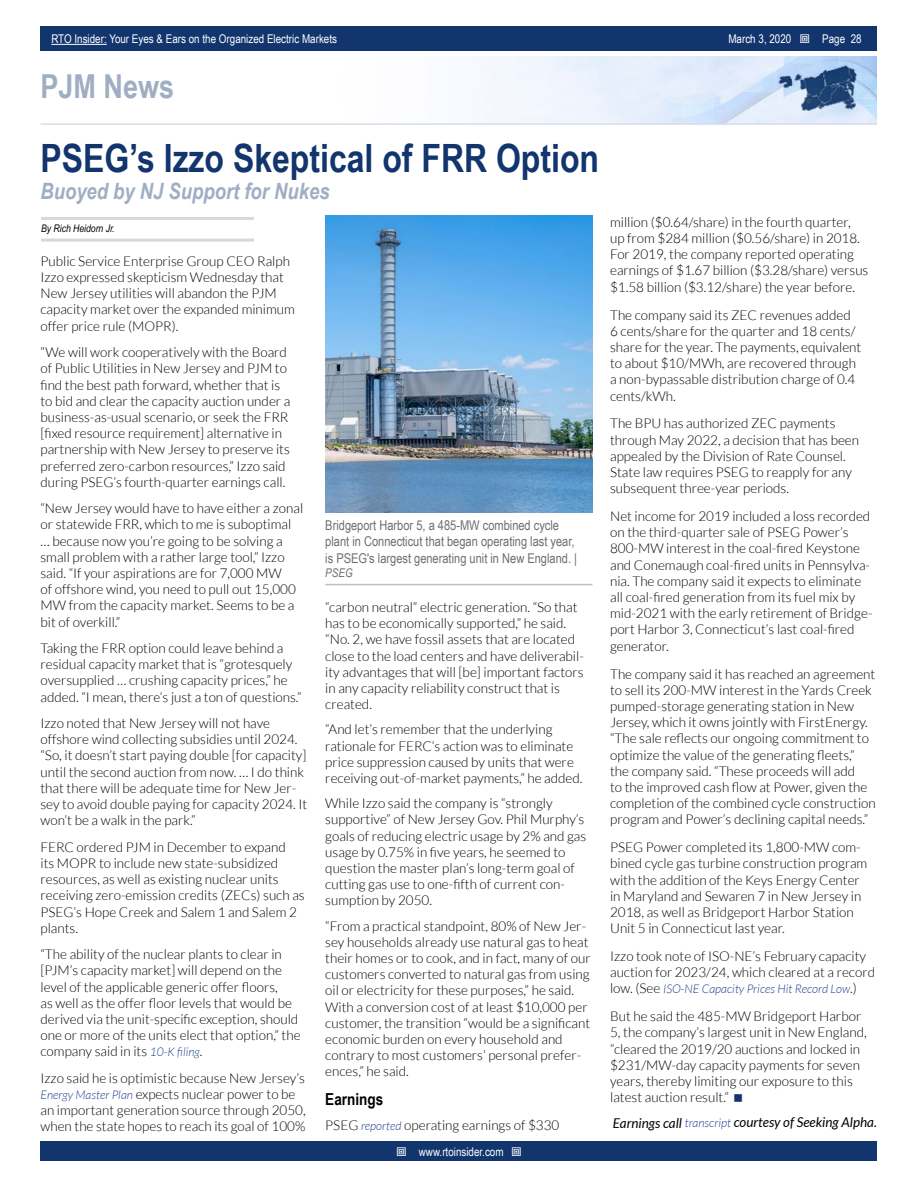
<style>
.page{position:relative;width:918px;height:1188px;background:#fff}
.page>*{position:absolute;margin:0;border:0;box-sizing:border-box;transform-origin:0 0}
.t1{font:700 39px "Arial Narrow";color:#11356c}
.t2{font:700 33px "Arial Narrow";color:#a0aec4}
.t3{font:italic 700 22.5px "Arial Narrow";color:#a0aec4}
.t4{font:700 16.5px "Arial Narrow";color:#000}
.t5{font:300 13.5px/16.2px "Lato";color:#000}
.t6{font:13.5px/16.2px "Arial Narrow";color:#6d6e71}
.t7{font:italic 13.5px "Lato";color:#000}
.t8{font:12px "Arial Narrow";color:#fff}
.t9{font:italic 300 12px "Lato";color:#25408f}
.t10{font:italic 12px "Arial Narrow";color:#6d6e71}
.t11{font:italic 10.5px "Arial Narrow";color:#000}
.s1{font-style:italic;font-size:12px;color:#25408f}
.s2{font-style:normal;font-size:13.5px;color:#000}
.s3{font-weight:300;font-size:12px;color:#25408f}
</style>
<div class="page">
<div style="left:41px;top:1142px;width:836px;height:19px;background:#11356c"></div>
<div style="left:41px;top:27px;width:836px;height:24px;background:#11356c"></div>
<hr style="left:51px;top:44px;width:56px;height:1px;background:#fff">
<img style="left:474px;top:56px;width:403px;height:67px">
<hr style="left:40px;top:123px;width:837px;height:2px;background:#d6deec">
<hr style="left:41px;top:217px;width:213px;height:3px;background:#d8d8d8">
<hr style="left:41px;top:239px;width:213px;height:3px;background:#d8d8d8">
<hr style="left:325px;top:584px;width:267px;height:1px;background:#bfbfbf">
<img style="left:326px;top:216px;width:267px;height:297px">
<p class="t8" style="left:51px;top:30px;width:287px">RTO Insider: Your Eyes &amp; Ears on the Organized Electric Markets</p>
<p class="t8" style="left:728px;top:30px;width:64px">March 3, 2020</p>
<p class="t8" style="left:822px;top:30px;width:41px">Page 28</p>
<h2 class="t2" style="left:40px;top:61px;width:135px">PJM News</h2>
<h1 class="t1" style="left:40px;top:129px;width:560px">PSEG’s Izzo Skeptical of FRR Option</h1>
<h3 class="t3" style="left:40px;top:174px;width:291px">Buoyed by NJ Support for Nukes</h3>
<p class="t11" style="left:41px;top:221px;width:75px">By Rich Heidorn Jr.</p>
<p class="t5" style="left:40px;top:253px;width:256px">Public Service Enterprise Group CEO Ralph Izzo expressed skepticism Wednesday that New Jersey utilities will abandon the PJM capacity market over the expanded minimum offer price rule (MOPR).</p>
<p class="t5" style="left:40px;top:344px;width:251px">“We will work cooperatively with the Board of Public Utilities in New Jersey and PJM to find the best path forward, whether that is to bid and clear the capacity auction under a business-as-usual scenario, or seek the FRR [fixed resource requirement] alternative in partnership with New Jersey to preserve its preferred zero-carbon resources,” Izzo said during PSEG’s fourth-quarter earnings call.</p>
<p class="t5" style="left:40px;top:500px;width:264px">“New Jersey would have to have either a zonal or statewide FRR, which to me is suboptimal … because now you’re going to be solving a small problem with a rather large tool,” Izzo said. “If your aspirations are for 7,000 MW<br>of offshore wind, you need to pull out 15,000<br>MW from the capacity market. Seems to be a bit of overkill.”</p>
<p class="t5" style="left:40px;top:640px;width:262px">Taking the FRR option could leave behind a residual capacity market that is “grotesquely oversupplied … crushing capacity prices,” he added. “I mean, there’s just a ton of questions.”</p>
<p class="t5" style="left:40px;top:715px;width:268px">Izzo noted that New Jersey will not have offshore wind collecting subsidies until 2024. “So, it doesn’t start paying double [for capacity] until the second auction from now. … I do think that there will be adequate time for New Jer&shy;sey to avoid double paying for capacity 2024. It won’t be a walk in the park.”</p>
<p class="t5" style="left:40px;top:839px;width:266px">FERC ordered PJM in December to expand<br>its MOPR to include new state-subsidized resources, as well as existing nuclear units receiving zero-emission credits (ZECs) such as PSEG’s Hope Creek and Salem 1 and Salem 2 plants.</p>
<p class="t5" style="left:40px;top:946px;width:262px">“The ability of the nuclear plants to clear in [PJM’s capacity market] will depend on the level of the applicable generic offer floors,<br>as well as the offer floor levels that would be derived via the unit-specific exception, should one or more of the units elect that option,” the company said in its <span class="s1">10-K filing</span>.</p>
<p class="t5" style="left:40px;top:1070px;width:267px">Izzo said he is optimistic because New Jersey’s <span class="s1">Energy Master Plan</span> expects nuclear power to be an important generation source through 2050, when the state hopes to reach its goal of 100%</p>
<p class="t6" style="left:325px;top:517px;width:253px">Bridgeport Harbor 5, a 485-MW combined cycle plant in Connecticut that began operating last year, is PSEG's largest generating unit in New England. |</p>
<p class="t10" style="left:325px;top:564px;width:29px">PSEG</p>
<p class="t5" style="left:325px;top:599px;width:260px">“carbon neutral” electric generation. “So that has to be economically supported,” he said. “No. 2, we have fossil assets that are located close to the load centers and have deliverabil&shy;ity advantages that will [be] important factors in any capacity reliability construct that is created.</p>
<p class="t5" style="left:325px;top:722px;width:259px">“And let’s remember that the underlying rationale for FERC’s action was to eliminate price suppression caused by units that were receiving out-of-market payments,” he added.</p>
<p class="t5" style="left:325px;top:795px;width:263px">While Izzo said the company is “strongly supportive” of New Jersey Gov. Phil Murphy’s goals of reducing electric usage by 2% and gas usage by 0.75% in five years, he seemed to question the master plan’s long-term goal of cutting gas use to one-fifth of current con&shy;sumption by 2050.</p>
<p class="t5" style="left:325px;top:918px;width:267px">“From a practical standpoint, 80% of New Jer&shy;sey households already use natural gas to heat their homes or to cook, and in fact, many of our customers converted to natural gas from using oil or electricity for these purposes,” he said.<br>With a conversion cost of at least $10,000 per customer, the transition “would be a significant economic burden on every household and contrary to most customers’ personal prefer&shy;ences,” he said.</p>
<p class="t4" style="left:325px;top:1087px;width:59px">Earnings</p>
<p class="t5" style="left:325px;top:1118px;width:236px">PSEG <span class="s1">reported</span> operating earnings of $330</p>
<p class="t8" style="left:419px;top:1143px;width:86px">www.rtoinsider.com</p>
<p class="t5" style="left:610px;top:214px;width:260px">million ($0.64/share) in the fourth quarter, up from $284 million ($0.56/share) in 2018.<br>For 2019, the company reported operating earnings of $1.67 billion ($3.28/share) versus $1.58 billion ($3.12/share) the year before.</p>
<p class="t5" style="left:610px;top:307px;width:253px">The company said its ZEC revenues added 6 cents/share for the quarter and 18 cents/ share for the year. The payments, equivalent to about $10/MWh, are recovered through a non-bypassable distribution charge of 0.4 cents/kWh.</p>
<p class="t5" style="left:610px;top:415px;width:251px">The BPU has authorized ZEC payments through May 2022, a decision that has been appealed by the Division of Rate Counsel.<br>State law requires PSEG to reapply for any subsequent three-year periods.</p>
<p class="t5" style="left:610px;top:508px;width:264px">Net income for 2019 included a loss recorded on the third-quarter sale of PSEG Power’s 800-MW interest in the coal-fired Keystone and Conemaugh coal-fired units in Pennsylva&shy;nia. The company said it expects to eliminate all coal-fired generation from its fuel mix by mid-2021 with the early retirement of Bridge&shy;port Harbor 3, Connecticut’s last coal-fired generator.</p>
<p class="t5" style="left:610px;top:666px;width:267px">The company said it has reached an agreement to sell its 200-MW interest in the Yards Creek pumped-storage generating station in New Jersey, which it owns jointly with FirstEnergy. “The sale reflects our ongoing commitment to optimize the value of the generating fleets,” the company said. “These proceeds will add<br>to the improved cash flow at Power, given the completion of the combined cycle construction program and Power’s declining capital needs.”</p>
<p class="t5" style="left:610px;top:839px;width:259px">PSEG Power completed its 1,800-MW com&shy;bined cycle gas turbine construction program with the addition of the Keys Energy Center in Maryland and Sewaren 7 in New Jersey in 2018, as well as Bridgeport Harbor Station Unit 5 in Connecticut last year.</p>
<p class="t5" style="left:610px;top:948px;width:267px">Izzo took note of ISO-NE’s February capacity auction for 2023/24, which cleared at a record</p>
<p class="t9" style="left:610px;top:983px;width:248px"><span class="s2">low. (See</span> ISO-NE Capacity Prices Hit Record Low<span class="s2">.)</span></p>
<p class="t5" style="left:610px;top:1008px;width:258px">But he said the 485-MW Bridgeport Harbor 5, the company’s largest unit in New England, “cleared the 2019/20 auctions and locked in $231/MW-day capacity payments for seven years, thereby limiting our exposure to this latest auction result.”</p>
<p class="t7" style="left:613px;top:1115px;width:266px">Earnings call <span class="s3">transcript</span> courtesy of Seeking Alpha.</p>
</div>
